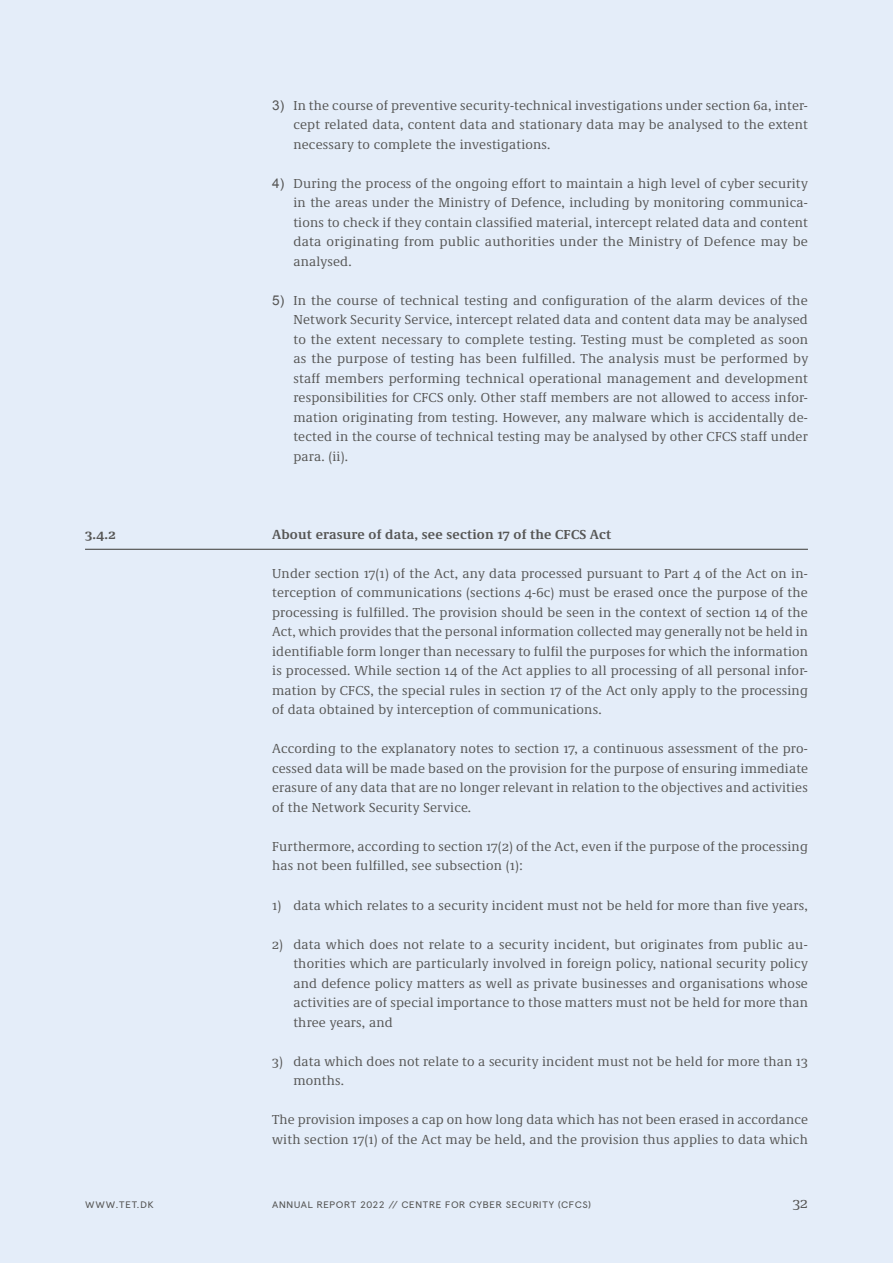
<style>
.page{position:relative;width:893px;height:1263px;background:#e4edf9}
.page>*{position:absolute;margin:0;border:0;box-sizing:border-box;transform-origin:0 0}
.t1{font:15px "Demos Next Pro";color:#565655}
.t2{font:13.5px/19.5px "Demos Next Pro";letter-spacing:.015em;color:#565655;text-align:justify}
.t3{font:700 13.5px "Demos Next Pro";letter-spacing:.015em;color:#565655}
.t4{font:9.45px "Apercu 6";letter-spacing:.03em;color:#565655;scale:1.11 1}
.s1{font-family:"Arial"}
</style>
<div class="page">
<hr style="left:85px;top:549px;width:723px;height:1px;background:#565655">
<p class="t2" style="left:293px;top:95px;width:516px;text-indent:-21px"><span class="s1">3)</span> In the course of preventive security-technical investigations under section 6a, inter&shy;cept related data, content data and stationary data may be analysed to the extent necessary to complete the investigations.</p>
<p class="t2" style="left:293px;top:173px;width:516px;text-indent:-21px"><span class="s1">4)</span> During the process of the ongoing effort to maintain a high level of cyber security in the areas under the Ministry of Defence, including by monitoring communica&shy;tions to check if they contain classified material, intercept related data and content data originating from public authorities under the Ministry of Defence may be analysed.</p>
<p class="t2" style="left:293px;top:290px;width:516px;text-indent:-21px"><span class="s1">5)</span> In the course of technical testing and configuration of the alarm devices of the Network Security Service, intercept related data and content data may be analysed to the extent necessary to complete testing. Testing must be completed as soon as the purpose of testing has been fulfilled. The analysis must be performed by staff members performing technical operational management and development responsibilities for CFCS only. Other staff members are not allowed to access infor&shy;mation originating from testing. However, any malware which is accidentally de&shy;tected in the course of technical testing may be analysed by other CFCS staff under para. (ii).</p>
<p class="t3" style="left:85px;top:525px;width:32px">3.4.2</p>
<p class="t3" style="left:272px;top:525px;width:341px">About erasure of data, see section 17 of the CFCS Act</p>
<p class="t2" style="left:272px;top:563px;width:537px">Under section 17(1) of the Act, any data processed pursuant to Part 4 of the Act on in&shy;terception of communications (sections 4-6c) must be erased once the purpose of the processing is fulfilled. The provision should be seen in the context of section 14 of the Act, which provides that the personal information collected may generally not be held in identifiable form longer than necessary to fulfil the purposes for which the information is processed. While section 14 of the Act applies to all processing of all personal infor&shy;mation by CFCS, the special rules in section 17 of the Act only apply to the processing of data obtained by interception of communications.</p>
<p class="t2" style="left:272px;top:738px;width:538px">According to the explanatory notes to section 17, a continuous assessment of the pro&shy;cessed data will be made based on the provision for the purpose of ensuring immediate erasure of any data that are no longer relevant in relation to the objectives and activities of the Network Security Service.</p>
<p class="t2" style="left:272px;top:836px;width:537px">Furthermore, according to section 17(2) of the Act, even if the purpose of the processing has not been fulfilled, see subsection (1):</p>
<p class="t2" style="left:272px;top:894px;width:537px">1) data which relates to a security incident must not be held for more than five years,</p>
<p class="t2" style="left:293px;top:933px;width:516px;text-indent:-21px">2) data which does not relate to a security incident, but originates from public au&shy;thorities which are particularly involved in foreign policy, national security policy and defence policy matters as well as private businesses and organisations whose activities are of special importance to those matters must not be held for more than three years, and</p>
<p class="t2" style="left:293px;top:1050px;width:516px;text-indent:-21px">3) data which does not relate to a security incident must not be held for more than 13 months.</p>
<p class="t2" style="left:272px;top:1109px;width:537px">The provision imposes a cap on how long data which has not been erased in accordance with section 17(1) of the Act may be held, and the provision thus applies to data which</p>
<p class="t4" style="left:85px;top:1199px;width:63px">WWW.TET.DK</p>
<p class="t4" style="left:272px;top:1199px;width:289px">ANNUAL REPORT 2022 // CENTRE FOR CYBER SECURITY (CFCS)</p>
<p class="t1" style="left:793px;top:1192px;width:17px">32</p>
</div>
